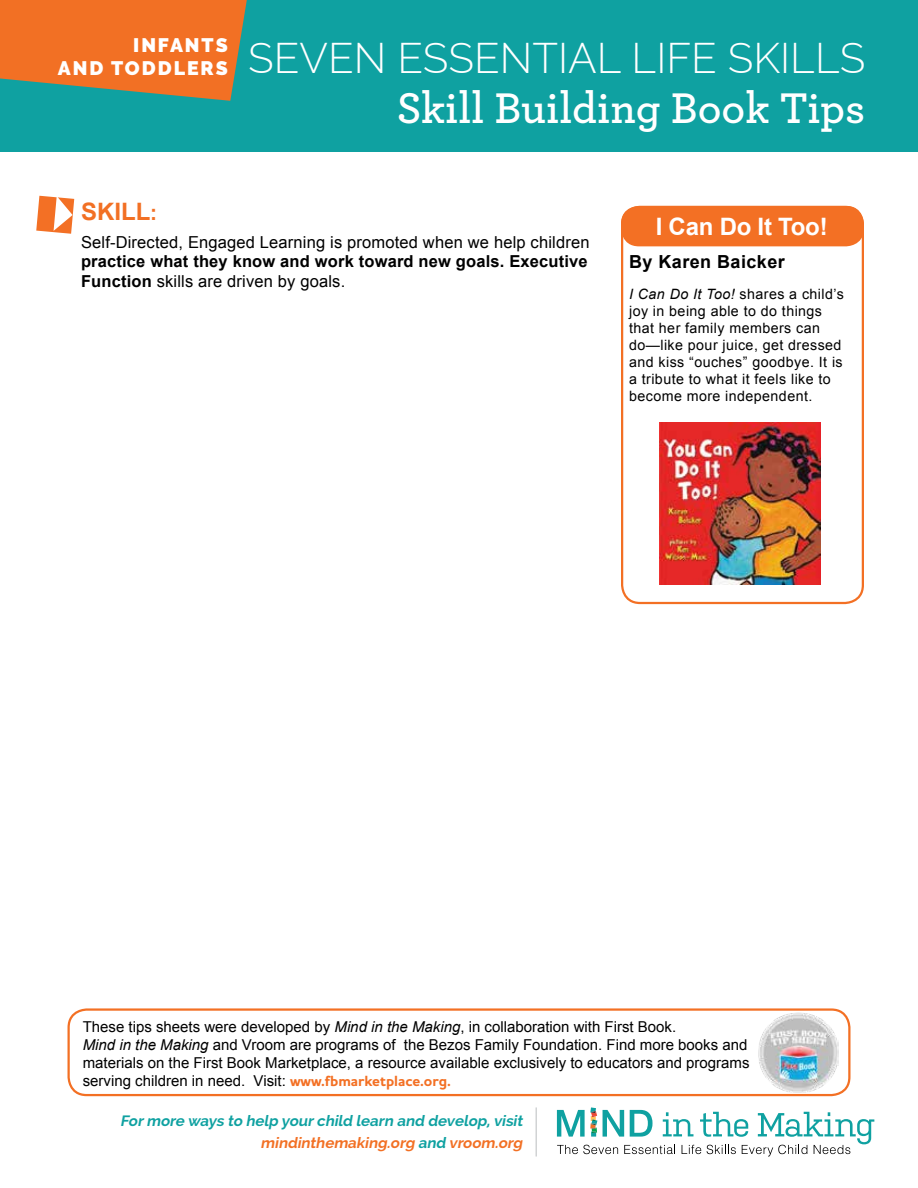
<style>
.page{position:relative;width:918px;height:1188px;background:#fff}
.page>*{position:absolute;margin:0;border:0;box-sizing:border-box;transform-origin:0 0}
.t1{font:600 45px "Archer Pro";color:#fff}
.t2{font:300 42px "Raleway";color:#fff}
.t3{font:700 24px "Arial";letter-spacing:-.01em;color:#fff}
.t4{font:700 24px "Arial";color:#f27024}
.t5{font:900 19.5px "Raleway";letter-spacing:.1em;color:#fff}
.t6{font:700 18px "Arial";letter-spacing:.025em;color:#000}
.t7{font:700 16.5px/19.8px "Arial";letter-spacing:.01em;color:#000}
.t8{font:16.5px "Arial";letter-spacing:.01em;color:#000}
.t9{font:15px/18px "Arial";color:#000}
.t10{font:italic 700 15px/22.5px "Raleway";color:#0fa1a1;text-align:right}
.t11{font:14.25px/17.1px "Arial";letter-spacing:.03em;color:#000}
.s1{font-weight:900;font-size:19.5px}
.s2{font-size:21px}
.s3{font-weight:400}
.s4{font-style:italic}
.s5{font-family:"Houschka Pro";font-weight:700;color:#f37024}
.s6{color:#f27024}
</style>
<div class="page">
<svg style="left:557px;top:1107px;width:317px;height:50px"></svg>
<hr style="left:536px;top:1107px;width:1px;height:49px;background:#d1d3d4">
<div style="left:0;top:0;width:918px;height:151px;background:#0fa1a1"></div>
<svg style="left:0;top:0;width:247px;height:101px;background:#d27635"></svg>
<div style="left:68px;top:1008px;width:782px;height:88px;border:2px solid #f37024;border-radius:18px"></div>
<img style="left:759px;top:1013px;width:80px;height:80px">
<img style="left:659px;top:423px;width:161px;height:162px">
<div style="left:621px;top:206px;width:243px;height:40px;background:#f37024;border-radius:18px"></div>
<div style="left:621px;top:206px;width:243px;height:398px;border:2px solid #f37024;border-radius:18px"></div>
<svg style="left:36px;top:196px;width:38px;height:38px"></svg>
<h3 class="t5" style="left:133px;top:34px;width:96px">INFANTS</h3>
<h2 class="t2" style="left:58px;top:34px;width:809px"><span class="s1">AND TODDLERS</span> SEVEN ESSENTIAL LIFE SKILLS</h2>
<h1 class="t1" style="left:397px;top:74px;width:470px">Skill Building Book Tips</h1>
<h3 class="t4" style="left:81px;top:196px;width:78px">SKILL<span class="s2">:</span></h3>
<p class="t8" style="left:81px;top:231px;width:510px">Self-Directed, Engaged Learning is promoted when we help children</p>
<p class="t7" style="left:81px;top:252px;width:508px">practice what they know and work toward new goals. Executive<br>Function <span class="s3">skills are driven by goals.</span></p>
<h3 class="t3" style="left:656px;top:210px;width:173px">I Can Do It Too!</h3>
<p class="t6" style="left:629px;top:250px;width:157px">By Karen Baicker</p>
<p class="t11" style="left:629px;top:285px;width:216px"><span class="s4">I Can Do It Too!</span> shares a child’s joy in being able to do things that her family members can do—like pour juice, get dressed and kiss “ouches” goodbye. It is a tribute to what it feels like to become more independent.</p>
<p class="t9" style="left:83px;top:1017px;width:668px">These tips sheets were developed by <span class="s4">Mind in the Making</span>, in collaboration with First Book.<br><span class="s4">Mind in the Making</span> and Vroom are programs of the Bezos Family Foundation. Find more books and materials on the First Book Marketplace, a resource available exclusively to educators and programs serving children in need. Visit: <span class="s5">www.fbmarketplace.org.</span></p>
<p class="t10" style="left:120px;top:1109px;width:407px">Formore ways to help yourchild learn and develop,visit <span class="s6">mindinthemaking.org</span> and <span class="s6">vroom.org</span></p>
</div>
